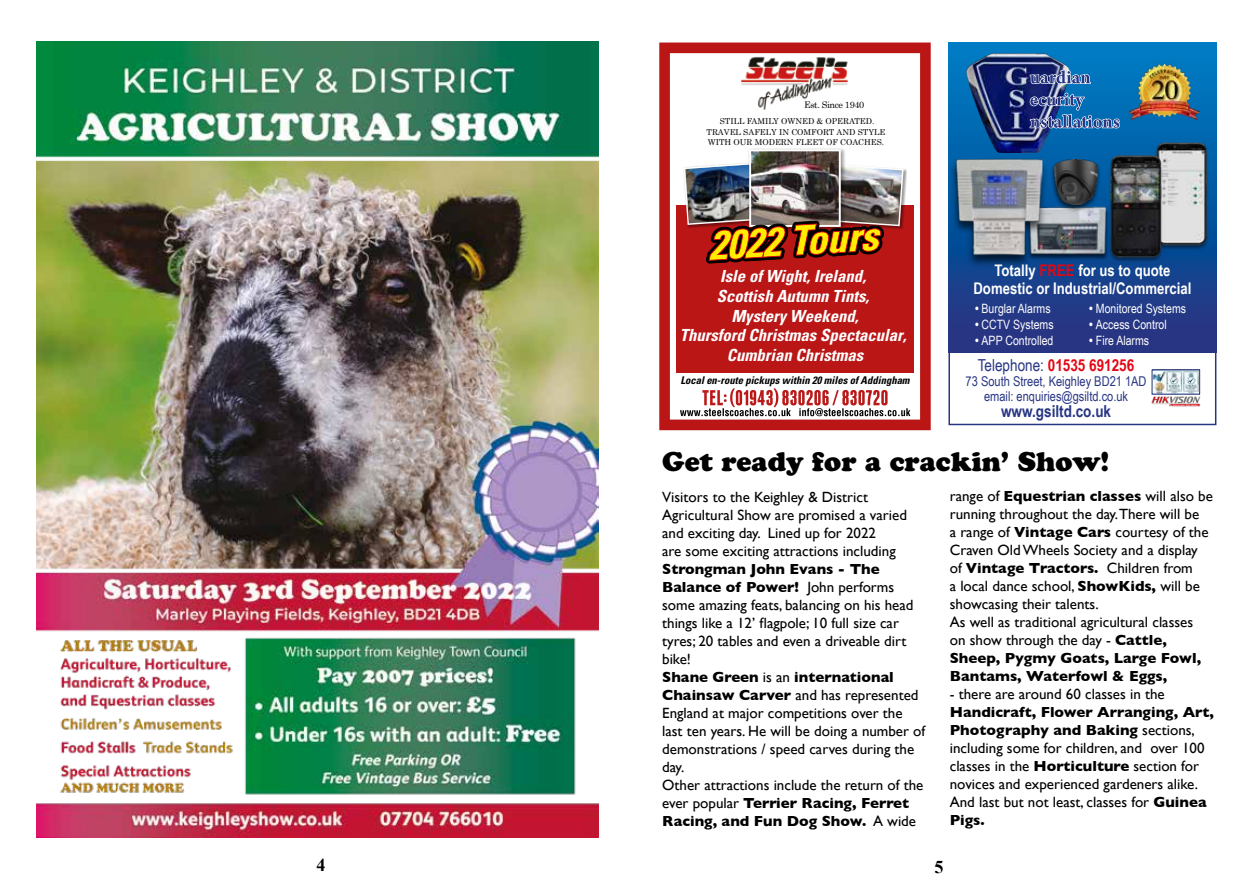
<style>
.page{position:relative;width:1259px;height:893px;background:#fff}
.page>*{position:absolute;margin:0;border:0;box-sizing:border-box;transform-origin:0 0}
.t1{font:27px "Cooper Black Std";color:#000}
.t2{font:700 18px "Times New Roman";color:#000}
.t3{font:italic 700 condensed 16.65px/19.8px "Univers LT Std";color:#fff;text-align:center}
.t4{font:700 16.5px "Arial Narrow";color:#e30613}
.t5{font:700 16.5px "Arial Narrow";color:#283583}
.t6{font:700 16.05px/17.7px "Arial Narrow";color:#fff;text-align:center}
.t7{font:14.85px/18px "Gill Sans";color:#000}
.t8{font:13.5px/15px "Arial Narrow";color:#283583;text-align:center}
.t9{font:12.9px "Arial Narrow";color:#fff}
.t10{font:italic 700 condensed 10.65px "Univers LT Std";color:#000}
.t11{font:9.15px "Century Schoolbook";letter-spacing:-.04em;color:#000}
.t12{font:8.1px/10.2px "Century Schoolbook";color:#000;text-align:center}
.s1{color:#e30613}
.s2{font-weight:700}
.s3{font-weight:400;color:#283583}
</style>
<div class="page">
<div style="left:948px;top:43px;width:268px;height:309px;background:linear-gradient(to bottom,#007ec5,#1e307d)"></div>
<img style="left:965px;top:52px;width:108px;height:101px">
<svg style="left:1029px;top:92px;width:91px;height:37px;background:#376eab"></svg>
<svg style="left:1029px;top:69px;width:62px;height:16px"></svg>
<img style="left:1128px;top:64px;width:71px;height:56px">
<div style="left:1025px;top:207px;width:85px;height:54px;background:#000;opacity:.66"></div>
<img style="left:1048px;top:206px;width:61px;height:51px">
<div style="left:1049px;top:159px;width:53px;height:54px;background:#000;opacity:.66"></div>
<img style="left:1051px;top:159px;width:49px;height:46px">
<img style="left:1154px;top:139px;width:55px;height:113px">
<img style="left:1109px;top:152px;width:55px;height:112px">
<img style="left:1153px;top:372px;width:45px;height:20px">
<img style="left:1151px;top:394px;width:50px;height:12px">
<div style="left:949px;top:158px;width:99px;height:110px;background:#000;opacity:.66"></div>
<img style="left:954px;top:156px;width:88px;height:101px">
<img style="left:36px;top:42px;width:563px;height:795px">
<svg style="left:659px;top:43px;width:271px;height:387px;fill:#bb1c19"></svg>
<svg style="left:904px;top:164px;width:3px;height:65px"></svg>
<svg style="left:748px;top:148px;width:97px;height:14px"></svg>
<img style="left:752px;top:152px;width:85px;height:10px">
<div style="left:749px;top:149px;width:91px;height:78px;border:2px solid #fff"></div>
<img style="left:683px;top:162px;width:221px;height:102px">
<p class="t11" style="left:804px;top:99px;width:62px">Est. Since 1940</p>
<p class="t12" style="left:706px;top:116px;width:180px">STILL FAMILY OWNED &amp; OPERATED.<br>TRAVEL SAFELY IN COMFORT AND STYLE<br>WITH OUR MODERN FLEET OF COACHES.</p>
<p class="t3" style="left:680px;top:266px;width:228px">Isle of Wight, Ireland,<br>Scottish Autumn Tints,<br>Mystery Weekend,<br>Thursford Christmas Spectacular,<br>Cumbrian Christmas</p>
<p class="t10" style="left:680px;top:373px;width:231px">Local en-route pickups within 20 miles of Addingham</p>
<p class="t6" style="left:973px;top:261px;width:219px">Totally <span class="s1">FREE</span> for us to quote<br>Domestic or Industrial/Commercial</p>
<p class="t9" style="left:975px;top:299px;width:77px"><span class="s2">•</span> Burglar Alarms</p>
<p class="t9" style="left:975px;top:315px;width:80px"><span class="s2">•</span> CCTV Systems</p>
<p class="t9" style="left:975px;top:331px;width:80px"><span class="s2">•</span> APP Controlled</p>
<p class="t9" style="left:1089px;top:299px;width:98px"><span class="s2">•</span> Monitored Systems</p>
<p class="t9" style="left:1089px;top:315px;width:79px"><span class="s2">•</span> Access Control</p>
<p class="t9" style="left:1089px;top:331px;width:61px"><span class="s2">•</span> Fire Alarms</p>
<p class="t4" style="left:978px;top:352px;width:158px"><span class="s3">Telephone:</span> 01535 691256</p>
<p class="t8" style="left:965px;top:373px;width:182px">73 South Street, Keighley BD21 1AD email: enquiries@gsiltd.co.uk</p>
<p class="t5" style="left:1001px;top:399px;width:112px">www.gsiltd.co.uk</p>
<h1 class="t1" style="left:662px;top:445px;width:449px">Get ready for a crackin’ Show!</h1>
<p class="t7" style="left:662px;top:488px;width:246px">Visitors to the Keighley &amp; District Agricultural Show are promised a varied and exciting day. Lined up for 2022<br>are some exciting attractions including</p>
<p class="t7" style="left:662px;top:560px;width:265px"><span class="s2">Strongman John Evans - The<br>Balance of Power!</span> John performs some amazing feats, balancing on his head things like a 12’ flagpole; 10 full size car tyres; 20 tables and even a driveable dirt bike!<br><span class="s2">Shane Green</span> is an <span class="s2">international<br>Chainsaw Carver</span> and has represented<br>England at major competitions over the last ten years. He will be doing a number of demonstrations / speed carves during the day.<br>Other attractions include the return of the ever popular <span class="s2">Terrier Racing, Ferret<br>Racing, and Fun Dog Show.</span> A wide</p>
<p class="t7" style="left:949px;top:487px;width:265px">range of <span class="s2">Equestrian classes</span> will also be running throughout the day.There will be<br>a range of <span class="s2">Vintage Cars</span> courtesy of the Craven Old Wheels Society and a display of <span class="s2">Vintage Tractors.</span> Children from<br>a local dance school, <span class="s2">ShowKids,</span> will be showcasing their talents.<br>As well as traditional agricultural classes<br>on show through the day - <span class="s2">Cattle, Sheep, Pygmy Goats, Large Fowl, Bantams, Waterfowl &amp; Eggs,</span></p>
<p class="t7" style="left:949px;top:685px;width:216px">- there are around 60 classes in the</p>
<p class="t7" style="left:949px;top:703px;width:266px"><span class="s2">Handicraft, Flower Arranging, Art, Photography and Baking</span> sections, including some for children, and over 100 classes in the <span class="s2">Horticulture</span> section for novices and experienced gardeners alike.<br>And last but not least, classes for <span class="s2">Guinea Pigs.</span></p>
<p class="t2" style="left:316px;top:852px;width:10px">4</p>
<p class="t2" style="left:934px;top:854px;width:10px">5</p>
</div>
